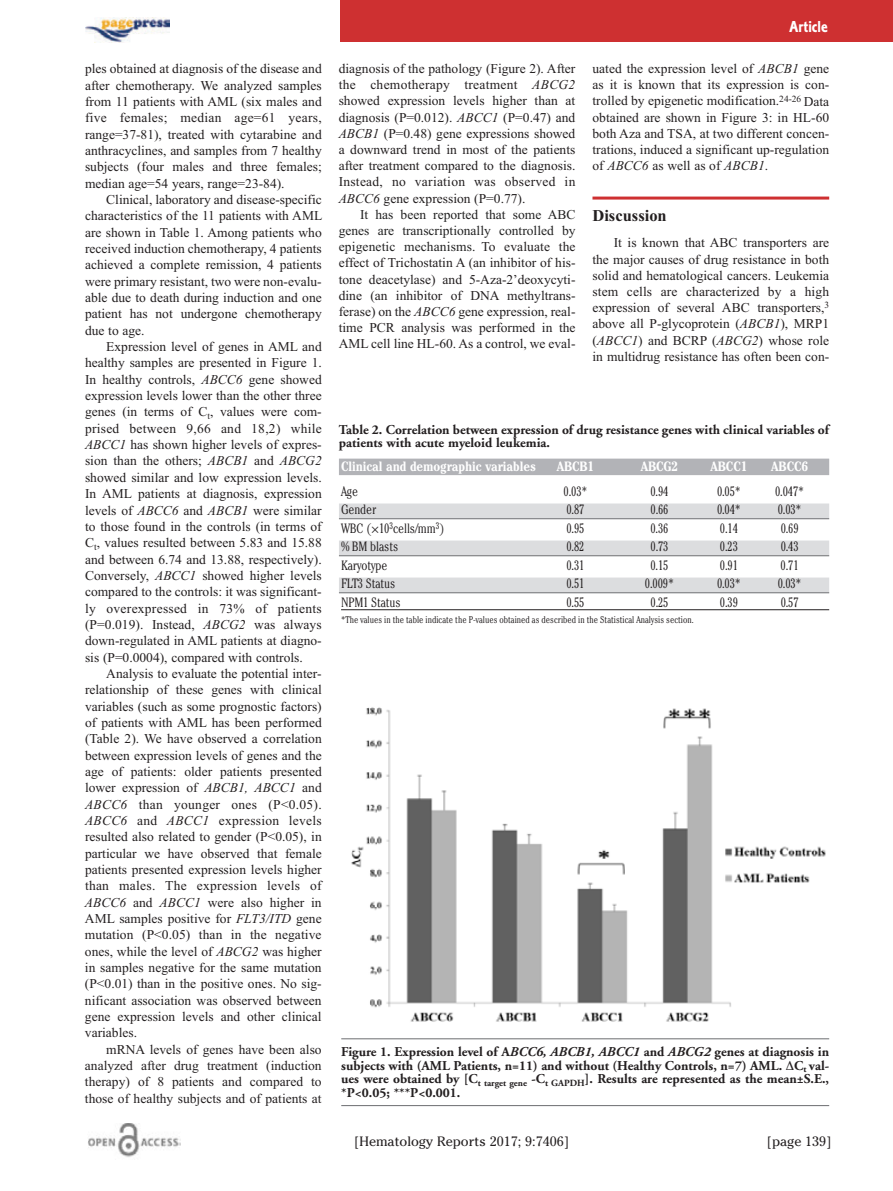
<style>
.page{position:relative;width:893px;height:1191px;background:#fff}
.page>*{position:absolute;margin:0;border:0;box-sizing:border-box;transform-origin:0 0}
.t1{font:700 16.5px "Times New Roman";color:#231f20}
.t2{font:16.5px "Corinthian Bold Condensed Plain";color:#fff}
.t3{font:13.5px/16.4px "Times New Roman";color:#231f20;text-align:justify}
.t4{font:700 13.5px/13.5px "Adobe Garamond";color:#231f20}
.t5{font:300 condensed 13.5px "Cheltenham";letter-spacing:-.01em;color:#231f20}
.t6{font:700 condensed 13.5px "Cheltenham";letter-spacing:-.01em;color:#fff}
.t7{font:13.5px "Cheltenham";color:#231f20}
.t8{font:300 condensed 9.75px "Cheltenham";color:#231f20}
.s1{font-style:italic}
.s2{color:#222}
</style>
<div class="page">
<hr style="left:592px;top:196px;width:237px;height:3px;background:#ce3031">
<div style="left:340px;top:0;width:553px;height:42px;background:#ce3031"></div>
<img style="left:85px;top:17px;width:85px;height:26px">
<img style="left:88px;top:1123px;width:93px;height:34px">
<div style="left:339px;top:458px;width:490px;height:17px;background:#b2b3b7"></div>
<div style="left:339px;top:503px;width:490px;height:15px;background:#dcdddf"></div>
<hr style="left:339px;top:518px;width:490px;height:1px;background:#6c6d70">
<div style="left:339px;top:540px;width:490px;height:15px;background:#dcdddf"></div>
<hr style="left:339px;top:555px;width:490px;height:1px;background:#6c6d70">
<div style="left:339px;top:577px;width:490px;height:15px;background:#dcdddf"></div>
<hr style="left:339px;top:592px;width:490px;height:1px;background:#6c6d70">
<hr style="left:341px;top:609px;width:488px;height:1px;background:#231f20">
<hr style="left:341px;top:1038px;width:488px;height:1px;background:#6c6d70">
<hr style="left:341px;top:1105px;width:488px;height:1px;background:#6c6d70">
<img style="left:351px;top:707px;width:475px;height:315px">
<p class="t3" style="left:85px;top:60px;width:238px">ples obtained at diagnosis of the disease and after chemotherapy. We analyzed samples from 11 patients with AML (six males and five females; median age=61 years, range=37-81), treated with cytarabine and anthracyclines, and samples from 7 healthy subjects (four males and three females; median age=54 years, range=23-84).</p>
<p class="t3" style="left:85px;top:191px;width:239px;text-indent:21px">Clinical, laboratory and disease-specific characteristics of the 11 patients with AML are shown in Table 1. Among patients who received induction chemotherapy, 4 patients achieved a complete remission, 4 patients were primary resistant, two were non-evalu&shy;able due to death during induction and one patient has not undergone chemotherapy due to age.</p>
<p class="t3" style="left:85px;top:338px;width:238px;text-indent:21px">Expression level of genes in AML and healthy samples are presented in Figure 1.<br>In healthy controls, <span class="s1">ABCC6</span> gene showed expression levels lower than the other three genes (in terms of C<sub>t</sub>, values were com&shy;prised between 9,66 and 18,2) while <span class="s1">ABCC1</span> has shown higher levels of expres&shy;sion than the others; <span class="s1">ABCB1</span> and <span class="s1">ABCG2 </span>showed similar and low expression levels.<br>In AML patients at diagnosis, expression levels of <span class="s1">ABCC6</span> and <span class="s1">ABCB1</span> were similar to those found in the controls (in terms of C<sub>t</sub>, values resulted between 5.83 and 15.88 and between 6.74 and 13.88, respectively).<br>Conversely, <span class="s1">ABCC1</span> showed higher levels compared to the controls: it was significant&shy;ly overexpressed in 73% of patients (P=0.019). Instead, <span class="s1">ABCG2</span> was always down-regulated in AML patients at diagno&shy;sis (P=0.0004), compared with controls.</p>
<p class="t3" style="left:85px;top:665px;width:238px;text-indent:21px">Analysis to evaluate the potential inter&shy;relationship of these genes with clinical variables (such as some prognostic factors) of patients with AML has been performed (Table 2). We have observed a correlation between expression levels of genes and the age of patients: older patients presented lower expression of <span class="s1">ABCB1, ABCC1</span> and <span class="s1">ABCC6</span> than younger ones (P&lt;0.05).<br><span class="s1">ABCC6</span> and <span class="s1">ABCC1</span> expression levels resulted also related to gender (P&lt;0.05), in particular we have observed that female patients presented expression levels higher than males. The expression levels of <span class="s1">ABCC6</span> and <span class="s1">ABCC1</span> were also higher in AML samples positive for <span class="s1">FLT3/ITD</span> gene mutation (P&lt;0.05) than in the negative ones, while the level of <span class="s1">ABCG2</span> was higher in samples negative for the same mutation (P&lt;0.01) than in the positive ones. No sig&shy;nificant association was observed between gene expression levels and other clinical variables.</p>
<p class="t3" style="left:85px;top:1041px;width:238px;text-indent:21px">mRNA levels of genes have been also analyzed after drug treatment (induction therapy) of 8 patients and compared to those of healthy subjects and of patients at</p>
<p class="t3" style="left:339px;top:60px;width:238px">diagnosis of the pathology (Figure 2). After the chemotherapy treatment <span class="s1">ABCG2 </span>showed expression levels higher than at diagnosis (P=0.012). <span class="s1">ABCC1</span> (P=0.47) and <span class="s1">ABCB1</span> (P=0.48) gene expressions showed a downward trend in most of the patients after treatment compared to the diagnosis.<br>Instead, no variation was observed in <span class="s1">ABCC6</span> gene expression (P=0.77).</p>
<p class="t3" style="left:339px;top:206px;width:238px;text-indent:21px"><span class="s2">It has been reported that some ABC genes are transcriptionally controlled by epigenetic mechanisms.</span> To evaluate the effect of Trichostatin A (an inhibitor of his&shy;tone deacetylase) and 5-Aza-2’deoxycyti&shy;dine (an inhibitor of DNA methyltrans&shy;ferase) on the <span class="s1">ABCC6</span> gene expression, real&shy;time PCR analysis was performed in the AML cell line HL-60. As a control, we eval-</p>
<p class="t2" style="left:789px;top:21px;width:40px">Article</p>
<p class="t3" style="left:592px;top:60px;width:238px">uated the expression level of <span class="s1">ABCB1</span> gene as it is known that its expression is con&shy;trolled by epigenetic modification.<sup>24-26</sup> Data obtained are shown in Figure 3: in HL-60 both Aza and TSA, at two different concen&shy;trations, induced a significant up-regulation of <span class="s1">ABCC6</span> as well as of <span class="s1">ABCB1</span>.</p>
<p class="t1" style="left:592px;top:205px;width:76px">Discussion</p>
<p class="t3" style="left:592px;top:234px;width:238px;text-indent:21px">It is known that ABC transporters are the major causes of drug resistance in both solid and hematological cancers. Leukemia stem cells are characterized by a high expression of several ABC transporters,<sup>3 </sup>above all P-glycoprotein (<span class="s1">ABCB1</span>), MRP1 (<span class="s1">ABCC1</span>) and BCRP (<span class="s1">ABCG2</span>) whose role in multidrug resistance has often been con-</p>
<p class="t4" style="left:339px;top:424px;width:492px">Table 2. Correlation between expression of drug resistance genes with clinical variables of patients with acute myeloid leukemia.</p>
<p class="t6" style="left:341px;top:461px;width:196px">Clinical and demographic variables</p>
<p class="t6" style="left:557px;top:461px;width:39px">ABCB1</p>
<p class="t6" style="left:641px;top:461px;width:39px">ABCG2</p>
<p class="t6" style="left:710px;top:461px;width:38px">ABCC1</p>
<p class="t6" style="left:771px;top:461px;width:38px">ABCC6</p>
<p class="t5" style="left:341px;top:486px;width:19px">Age</p>
<p class="t5" style="left:564px;top:486px;width:25px">0.03*</p>
<p class="t5" style="left:650px;top:486px;width:20px">0.94</p>
<p class="t5" style="left:717px;top:486px;width:25px">0.05*</p>
<p class="t5" style="left:775px;top:486px;width:31px">0.047*</p>
<p class="t5" style="left:341px;top:505px;width:37px">Gender</p>
<p class="t5" style="left:566px;top:505px;width:20px">0.87</p>
<p class="t5" style="left:650px;top:505px;width:20px">0.66</p>
<p class="t5" style="left:717px;top:505px;width:25px">0.04*</p>
<p class="t5" style="left:778px;top:505px;width:25px">0.03*</p>
<p class="t5" style="left:341px;top:523px;width:105px">WBC (×10<sup>3</sup>cells/mm<sup>3</sup>)</p>
<p class="t5" style="left:566px;top:523px;width:20px">0.95</p>
<p class="t5" style="left:650px;top:523px;width:20px">0.36</p>
<p class="t5" style="left:720px;top:523px;width:20px">0.14</p>
<p class="t5" style="left:781px;top:523px;width:20px">0.69</p>
<p class="t5" style="left:341px;top:542px;width:59px">% BM blasts</p>
<p class="t5" style="left:566px;top:542px;width:20px">0.82</p>
<p class="t5" style="left:650px;top:542px;width:20px">0.73</p>
<p class="t5" style="left:720px;top:542px;width:20px">0.23</p>
<p class="t5" style="left:781px;top:542px;width:20px">0.43</p>
<p class="t5" style="left:341px;top:560px;width:48px">Karyotype</p>
<p class="t5" style="left:566px;top:560px;width:20px">0.31</p>
<p class="t5" style="left:650px;top:560px;width:20px">0.15</p>
<p class="t5" style="left:720px;top:560px;width:20px">0.91</p>
<p class="t5" style="left:781px;top:560px;width:20px">0.71</p>
<p class="t5" style="left:341px;top:579px;width:56px">FLT3 Status</p>
<p class="t5" style="left:566px;top:579px;width:20px">0.51</p>
<p class="t5" style="left:645px;top:579px;width:31px">0.009*</p>
<p class="t5" style="left:717px;top:579px;width:25px">0.03*</p>
<p class="t5" style="left:778px;top:579px;width:25px">0.03*</p>
<p class="t5" style="left:341px;top:597px;width:61px">NPM1 Status</p>
<p class="t5" style="left:566px;top:597px;width:20px">0.55</p>
<p class="t5" style="left:650px;top:597px;width:20px">0.25</p>
<p class="t5" style="left:720px;top:597px;width:20px">0.39</p>
<p class="t5" style="left:781px;top:597px;width:20px">0.57</p>
<p class="t8" style="left:341px;top:616px;width:354px">*The values in the table indicate the P-values obtained as described in the Statistical Analysis section.</p>
<p class="t4" style="left:341px;top:1046px;width:489px;text-align:justify">Figure 1. Expression level of A<span class="s1">BCC6, ABCB1, ABCC1</span> and <span class="s1">ABCG2</span> genes at diagnosis in subjects with (AML Patients, n=11) and without (Healthy Controls, n=7) AML. C<sub>t</sub> val&shy;ues were obtained by [C<sub>t</sub> <sub>target</sub> <sub>gene</sub> -C<sub>t</sub> <sub>GAPDH</sub>]. Results are represented as the mean±S.E., *P&lt;0.05; ***P&lt;0.001.</p>
<p class="t7" style="left:354px;top:1133px;width:217px">[Hematology Reports 2017; 9:7406]</p>
<p class="t7" style="left:767px;top:1133px;width:66px">[page 139]</p>
</div>
